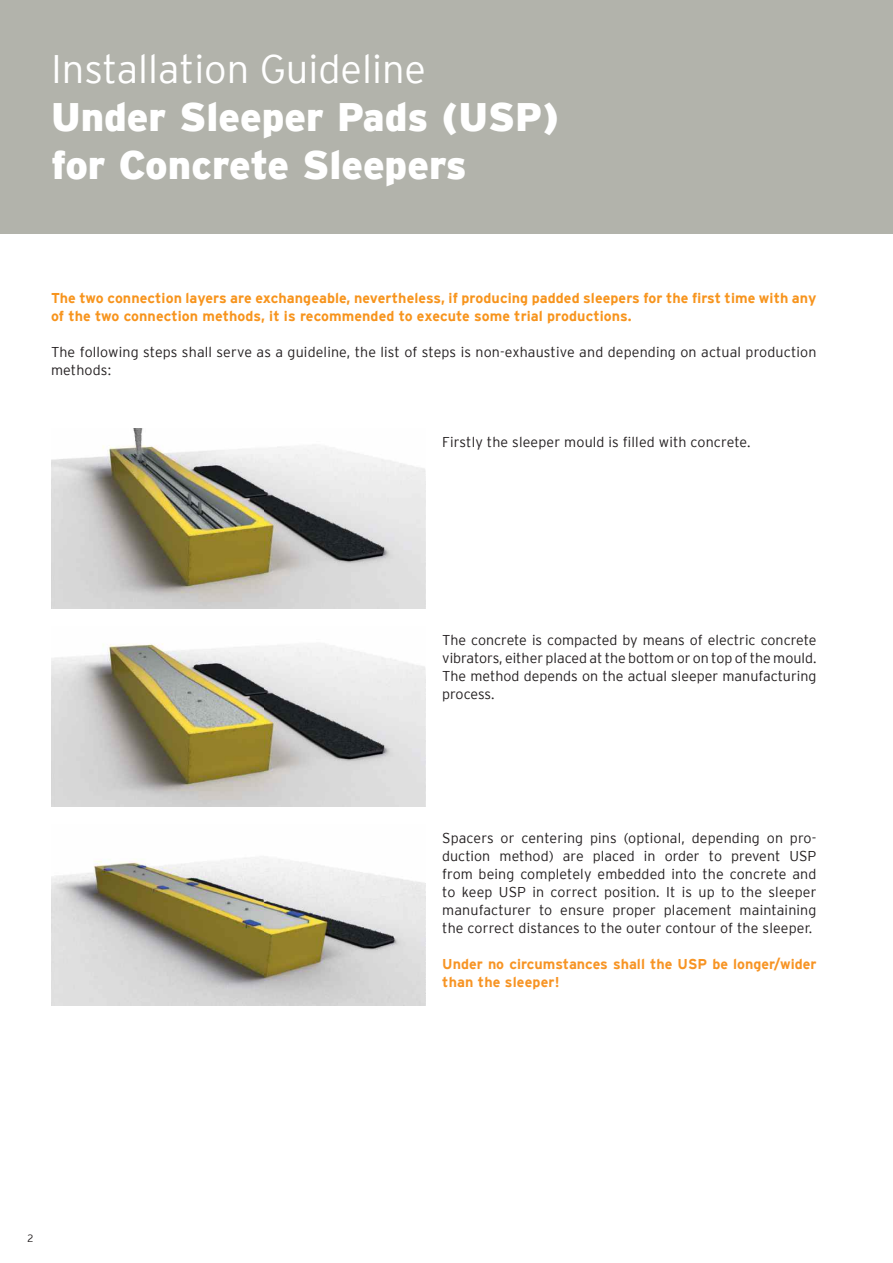
<style>
.page{position:relative;width:893px;height:1263px;background:#fff}
.page>*{position:absolute;margin:0;border:0;box-sizing:border-box;transform-origin:0 0}
.t1{font:900 39.75px/48px "Interstate";color:#fff}
.t2{font:300 39.75px "Interstate";color:#fff}
.t3{font:300 14.25px/18px "Interstate";letter-spacing:.01em;color:#231f20;text-align:justify}
.t4{font:700 14.25px/18px "Interstate";letter-spacing:.005em;color:#f7941d}
.t5{font:700 14.25px/18px "Interstate";color:#f79424}
.t6{font:300 10.5px "Interstate";color:#231f20}
</style>
<div class="page">
<div style="left:0;top:0;width:893px;height:234px;background:#b2b3ab"></div>
<img style="left:51px;top:643px;width:374px;height:164px">
<img style="left:51px;top:857px;width:374px;height:148px">
<img style="left:51px;top:429px;width:374px;height:180px">
<h1 class="t2" style="left:51px;top:51px;width:377px">Installation Guideline</h1>
<h1 class="t1" style="left:51px;top:96px;width:510px">Under Sleeper Pads (USP) for Concrete Sleepers</h1>
<p class="t4" style="left:51px;top:289px;width:767px">The two connection layers are exchangeable, nevertheless, if producing padded sleepers for the first time with any of the two connection methods, it is recommended to execute some trial productions.</p>
<p class="t3" style="left:51px;top:344px;width:767px">The following steps shall serve as a guideline, the list of steps is non-exhaustive and depending on actual production methods:</p>
<p class="t3" style="left:442px;top:433px;width:310px">Firstly the sleeper mould is filled with concrete.</p>
<p class="t3" style="left:442px;top:632px;width:376px">The concrete is compacted by means of electric concrete vibrators, either placed at the bottom or on top of the mould.<br>The method depends on the actual sleeper manufacturing process.</p>
<p class="t3" style="left:442px;top:830px;width:376px">Spacers or centering pins (optional, depending on pro&shy;duction method) are placed in order to prevent USP from being completely embedded into the concrete and to keep USP in correct position. It is up to the sleeper manufacturer to ensure proper placement maintaining the correct distances to the outer contour of the sleeper.</p>
<p class="t5" style="left:442px;top:955px;width:376px">Under no circumstances shall the USP be longer/wider than the sleeper!</p>
<p class="t6" style="left:28px;top:1234px;width:7px">2</p>
</div>
